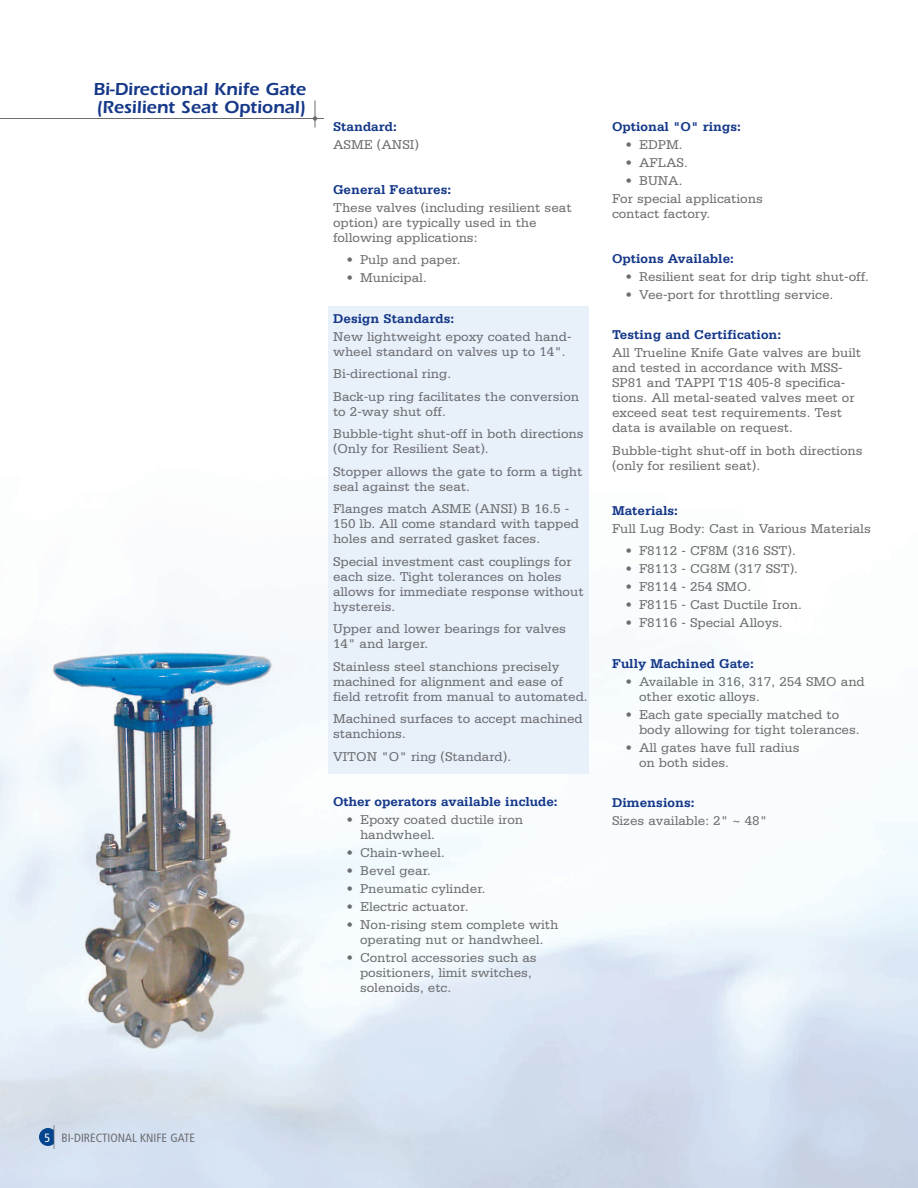
<style>
.page{position:relative;width:918px;height:1188px;background:#fff}
.page>*{position:absolute;margin:0;border:0;box-sizing:border-box;transform-origin:0 0}
.t1{font:600 18px/18px "Itc Eras";color:#153889}
.t2{font:13.5px/15px "Serifa";color:#6c6d70}
.t3{font:700 13.5px "Serifa";color:#153889}
.t4{font:condensed 12px "Frutiger";color:#6c6d70}
.s1{color:#fff}
</style>
<div class="page">
<img style="left:0;top:117px;width:918px;height:1071px">
<svg style="left:39px;top:1125px;width:16px;height:24px"></svg>
<div style="left:328px;top:306px;width:262px;height:468px;background:#e8f0f9"></div>
<hr style="left:0;top:118px;width:324px;height:1px;background:#6c6d70">
<svg style="left:313px;top:100px;width:4px;height:28px"></svg>
<h1 class="t1" style="left:93px;top:82px;width:214px">Bi-Directional Knife Gate (Resilient Seat Optional)</h1>
<p class="t3" style="left:333px;top:122px;width:65px">Standard:</p>
<p class="t2" style="left:333px;top:138px;width:87px">ASME (ANSI)</p>
<p class="t3" style="left:333px;top:185px;width:120px">General Features:</p>
<p class="t2" style="left:333px;top:201px;width:240px">These valves (including resilient seat option) are typically used in the following applications:</p>
<p class="t2" style="left:346px;top:253px;width:116px">• Pulp and paper.</p>
<p class="t2" style="left:346px;top:271px;width:82px">• Municipal.</p>
<p class="t3" style="left:333px;top:314px;width:123px">Design Standards:</p>
<p class="t2" style="left:333px;top:330px;width:240px">New lightweight epoxy coated hand&shy;wheel standard on valves up to 14".</p>
<p class="t2" style="left:333px;top:364px;width:248px;line-height:22.5px">Bi-directional ring.<br>Back-up ring facilitates the conversion</p>
<p class="t2" style="left:333px;top:401px;width:252px;line-height:22.5px">to 2-way shut off.<br>Bubble-tight shut-off in both directions</p>
<p class="t2" style="left:333px;top:439px;width:251px;line-height:22.5px">(Only for Resilient Seat).<br>Stopper allows the gate to form a tight</p>
<p class="t2" style="left:333px;top:476px;width:238px;line-height:22.5px">seal against the seat.<br>Flanges match ASME (ANSI) B 16.5 -</p>
<p class="t2" style="left:333px;top:517px;width:248px">150 lb. All come standard with tapped holes and serrated gasket faces.</p>
<p class="t2" style="left:333px;top:555px;width:252px">Special investment cast couplings for each size. Tight tolerances on holes allows for immediate response without hystereis.</p>
<p class="t2" style="left:333px;top:622px;width:234px">Upper and lower bearings for valves<br>14" and larger.</p>
<p class="t2" style="left:333px;top:660px;width:256px">Stainless steel stanchions precisely machined for alignment and ease of field retrofit from manual to automated.</p>
<p class="t2" style="left:333px;top:712px;width:251px">Machined surfaces to accept machined stanchions.</p>
<p class="t2" style="left:333px;top:750px;width:180px">VITON "O" ring (Standard).</p>
<p class="t3" style="left:333px;top:797px;width:226px">Other operators available include:</p>
<p class="t2" style="left:360px;top:813px;width:165px;text-indent:-14px">• Epoxy coated ductile iron handwheel.</p>
<p class="t2" style="left:346px;top:846px;width:100px">• Chain-wheel.</p>
<p class="t2" style="left:346px;top:864px;width:86px">• Bevel gear.</p>
<p class="t2" style="left:346px;top:882px;width:141px">• Pneumatic cylinder.</p>
<p class="t2" style="left:346px;top:900px;width:123px">• Electric actuator.</p>
<p class="t2" style="left:346px;top:918px;width:213px;text-align:center">• Non-rising stem complete with operating nut or handwheel.</p>
<p class="t2" style="left:360px;top:951px;width:178px;text-indent:-14px">• Control accessories such as positioners, limit switches, solenoids, etc.</p>
<p class="t3" style="left:612px;top:122px;width:131px">Optional "O" rings:</p>
<p class="t2" style="left:626px;top:138px;width:58px">• EDPM.</p>
<p class="t2" style="left:626px;top:156px;width:64px">• AFLAS.</p>
<p class="t2" style="left:612px;top:172px;width:152px;line-height:18px;text-indent:14px">• BUNA.<br>For special applications</p>
<p class="t2" style="left:612px;top:207px;width:100px">contact factory.</p>
<p class="t3" style="left:612px;top:254px;width:123px">Options Available:</p>
<p class="t2" style="left:626px;top:270px;width:245px">• Resilient seat for drip tight shut-off.</p>
<p class="t2" style="left:626px;top:288px;width:209px">• Vee-port for throttling service.</p>
<p class="t3" style="left:612px;top:330px;width:171px">Testing and Certification:</p>
<p class="t2" style="left:612px;top:346px;width:251px">All Trueline Knife Gate valves are built and tested in accordance with MSS-SP81 and TAPPI T1S 405-8 specifica&shy;tions. All metal-seated valves meet or exceed seat test requirements. Test data is available on request.</p>
<p class="t2" style="left:612px;top:444px;width:252px">Bubble-tight shut-off in both directions (only for resilient seat).</p>
<p class="t3" style="left:612px;top:506px;width:68px">Materials:</p>
<p class="t2" style="left:612px;top:522px;width:260px">Full Lug Body: Cast in Various Materials</p>
<p class="t2" style="left:626px;top:544px;width:172px">• F8112 - CF8M (316 SST).</p>
<p class="t2" style="left:626px;top:562px;width:174px">• F8113 - CG8M (317 SST).</p>
<p class="t2" style="left:626px;top:580px;width:127px">• F8114 - 254 SMO.</p>
<p class="t2" style="left:626px;top:598px;width:178px">• F8115 - Cast Ductile Iron.</p>
<p class="t2" style="left:626px;top:616px;width:159px">• F8116 - Special Alloys.</p>
<p class="t3" style="left:612px;top:659px;width:143px">Fully Machined Gate:</p>
<p class="t2" style="left:639px;top:675px;width:227px;text-indent:-14px">• Available in 316, 317, 254 SMO and other exotic alloys.</p>
<p class="t2" style="left:639px;top:708px;width:222px;text-indent:-14px">• Each gate specially matched to body allowing for tight tolerances.</p>
<p class="t2" style="left:639px;top:741px;width:162px;text-indent:-14px">• All gates have full radius on both sides.</p>
<p class="t3" style="left:612px;top:798px;width:84px">Dimensions:</p>
<p class="t2" style="left:612px;top:814px;width:157px">Sizes available: 2" ~ 48"</p>
<p class="t4" style="left:44px;top:1133px;width:152px"><span class="s1">5</span> BI-DIRECTIONAL KNIFE GATE</p>
</div>
